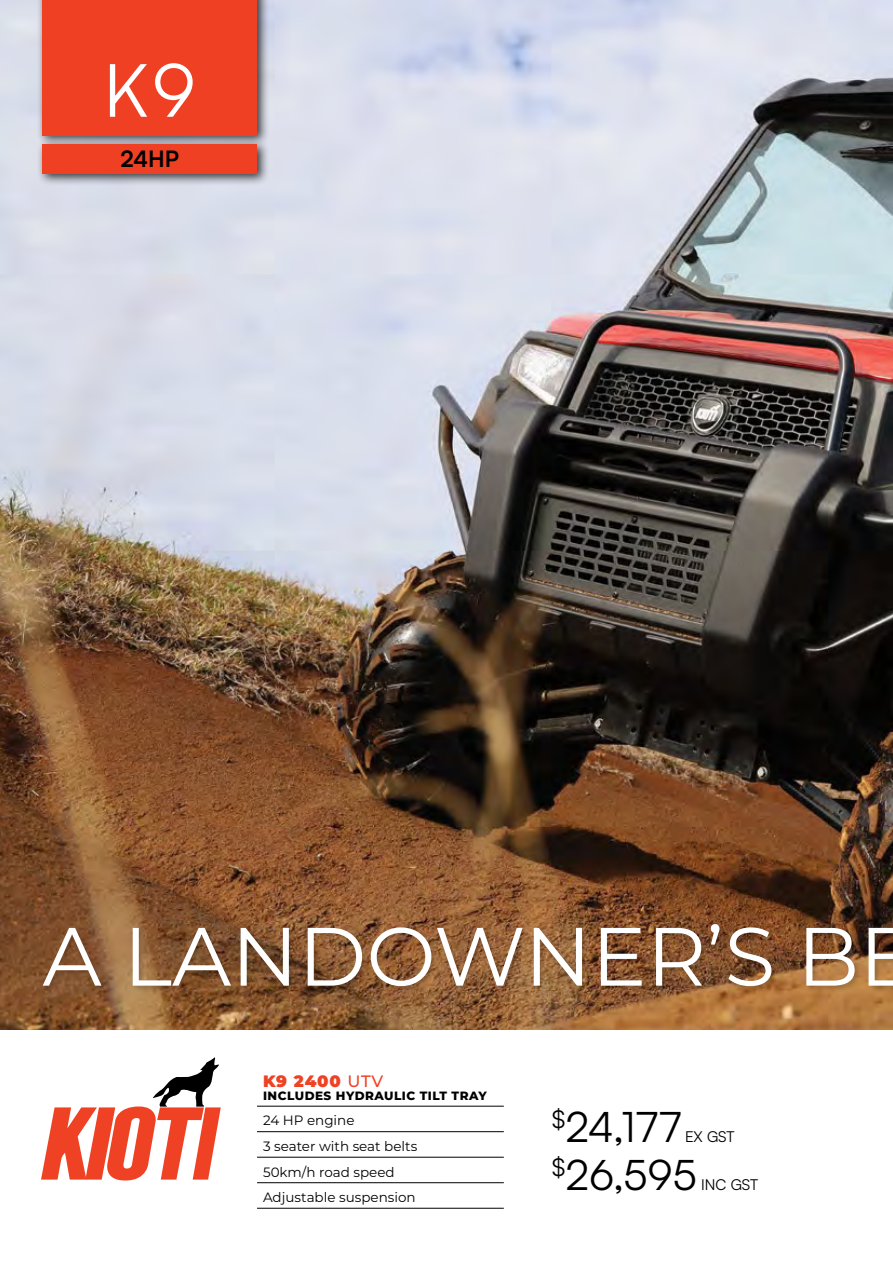
<style>
.page{position:relative;width:893px;height:1263px;background:#fff}
.page>*{position:absolute;margin:0;border:0;box-sizing:border-box;transform-origin:0 0}
.t1{font:82.5px "Montserrat";color:#fff}
.t2{font:73.5px "Satoshi";color:#fff}
.t3{font:42px "Satoshi";color:#000}
.t4{font:700 22.5px "Satoshi";color:#000}
.t5{font:900 16.5px "Montserrat";letter-spacing:.05em;color:#ef4123}
.t6{font:15px "Satoshi";color:#000}
.t7{font:13.5px/25.5px "Montserrat";color:#000}
.t8{font:800 12px "Montserrat";letter-spacing:.04em;color:#000}
.s1{font-weight:500}
</style>
<div class="page">
<img style="left:0;top:0;width:893px;height:1029px">
<div style="left:42px;top:923px;width:851px;height:70px;background:#000;opacity:.19"></div>
<div style="left:37px;top:0;width:232px;height:148px;background:#000;opacity:.75"></div>
<div style="left:43px;top:0;width:214px;height:135px;background:#ef4023"></div>
<hr style="left:257px;top:1106px;width:247px;height:1px;background:#000">
<hr style="left:257px;top:1131px;width:247px;height:1px;background:#000">
<hr style="left:257px;top:1157px;width:247px;height:1px;background:#000">
<hr style="left:257px;top:1182px;width:247px;height:1px;background:#000">
<hr style="left:257px;top:1208px;width:247px;height:1px;background:#000">
<div style="left:37px;top:139px;width:232px;height:48px;background:#000;opacity:.75"></div>
<div style="left:43px;top:145px;width:214px;height:29px;background:#ef4023"></div>
<svg style="left:41px;top:1057px;width:180px;height:123px"></svg>
<h2 class="t2" style="left:103px;top:41px;width:94px">K9</h2>
<h3 class="t4" style="left:120px;top:143px;width:60px">24HP</h3>
<h1 class="t1" style="left:43px;top:900px;width:873px">A LANDOWNER’S BE</h1>
<p class="t5" style="left:263px;top:1068px;width:122px">K9 2400 <span class="s1">UTV</span></p>
<p class="t8" style="left:263px;top:1087px;width:225px">INCLUDES HYDRAULIC TILT TRAY</p>
<p class="t7" style="left:263px;top:1107px;width:156px">24 HP engine<br>3 seater with seat belts<br>50km/h road speed<br>Adjustable suspension</p>
<h3 class="t3" style="left:552px;top:1098px;width:131px"><sup>$</sup>24,177</h3>
<p class="t6" style="left:685px;top:1126px;width:51px">EX GST</p>
<h3 class="t3" style="left:552px;top:1146px;width:147px"><sup>$</sup>26,595</h3>
<p class="t6" style="left:701px;top:1174px;width:59px">INC GST</p>
</div>
